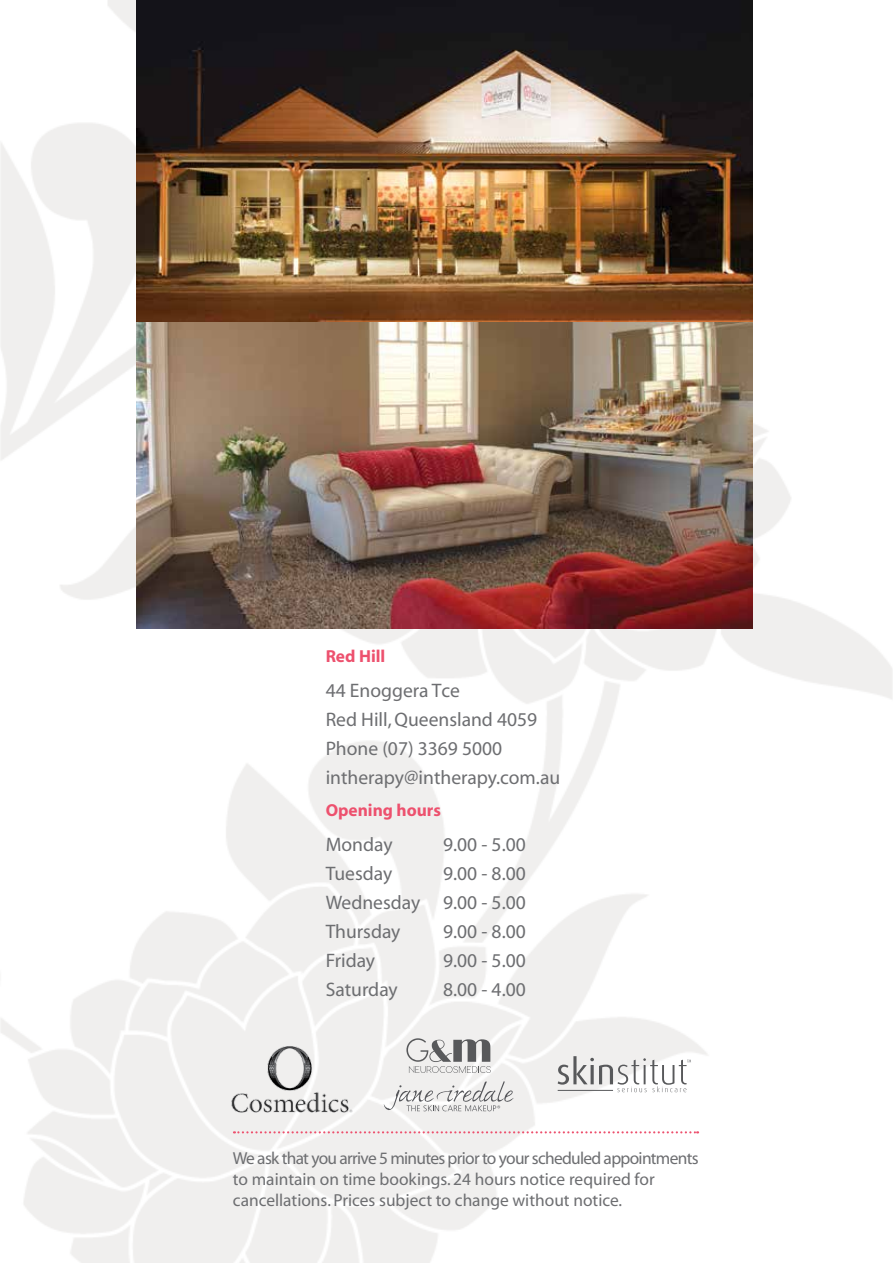
<style>
.page{position:relative;width:893px;height:1263px;background:#fff}
.page>*{position:absolute;margin:0;border:0;box-sizing:border-box;transform-origin:0 0}
.t1{font:19.65px/29px "Myriad";color:#6d6e71}
.t2{font:17.4px/20.9px "Myriad";color:#6d6e71}
.t3{font:17.4px "Myriad Bold Norm";color:#ed516e}
</style>
<div class="page">
<img style="left:0;top:0;width:893px;height:1263px">
<svg style="left:234px;top:1131px;width:464px;height:2px"></svg>
<svg style="left:384px;top:1081px;width:129px;height:30px;background:#dcdbdb"></svg>
<svg style="left:406px;top:1038px;width:85px;height:35px;background:#bebebe"></svg>
<img style="left:226px;top:1042px;width:128px;height:73px">
<img style="left:136px;top:0;width:617px;height:628px">
<svg style="left:558px;top:1056px;width:133px;height:36px"></svg>
<p class="t3" style="left:326px;top:647px;width:61px">Red Hill</p>
<p class="t1" style="left:326px;top:676px;width:236px">44 Enoggera Tce<br>Red Hill, Queensland 4059<br>Phone (07) 3369 5000 intherapy@intherapy.com.au</p>
<p class="t3" style="left:326px;top:801px;width:117px">Opening hours</p>
<p class="t1" style="left:326px;top:831px;width:68px">Monday</p>
<p class="t1" style="left:443px;top:831px;width:84px">9.00 - 5.00</p>
<p class="t1" style="left:326px;top:860px;width:68px">Tuesday</p>
<p class="t1" style="left:326px;top:860px;width:202px;text-align:justify;text-indent:117px">9.00 - 8.00<br>Wednesday 9.00 - 5.00<br>Thursday</p>
<p class="t1" style="left:443px;top:918px;width:84px">9.00 - 8.00</p>
<p class="t1" style="left:326px;top:947px;width:51px">Friday</p>
<p class="t1" style="left:443px;top:947px;width:84px">9.00 - 5.00</p>
<p class="t1" style="left:326px;top:976px;width:74px">Saturday</p>
<p class="t1" style="left:443px;top:976px;width:84px">8.00 - 4.00</p>
<p class="t2" style="left:233px;top:1148px;width:467px">We ask that you arrive 5 minutes prior to your scheduled appointments to maintain on time bookings. 24 hours notice required for cancellations. Prices subject to change without notice.</p>
</div>
